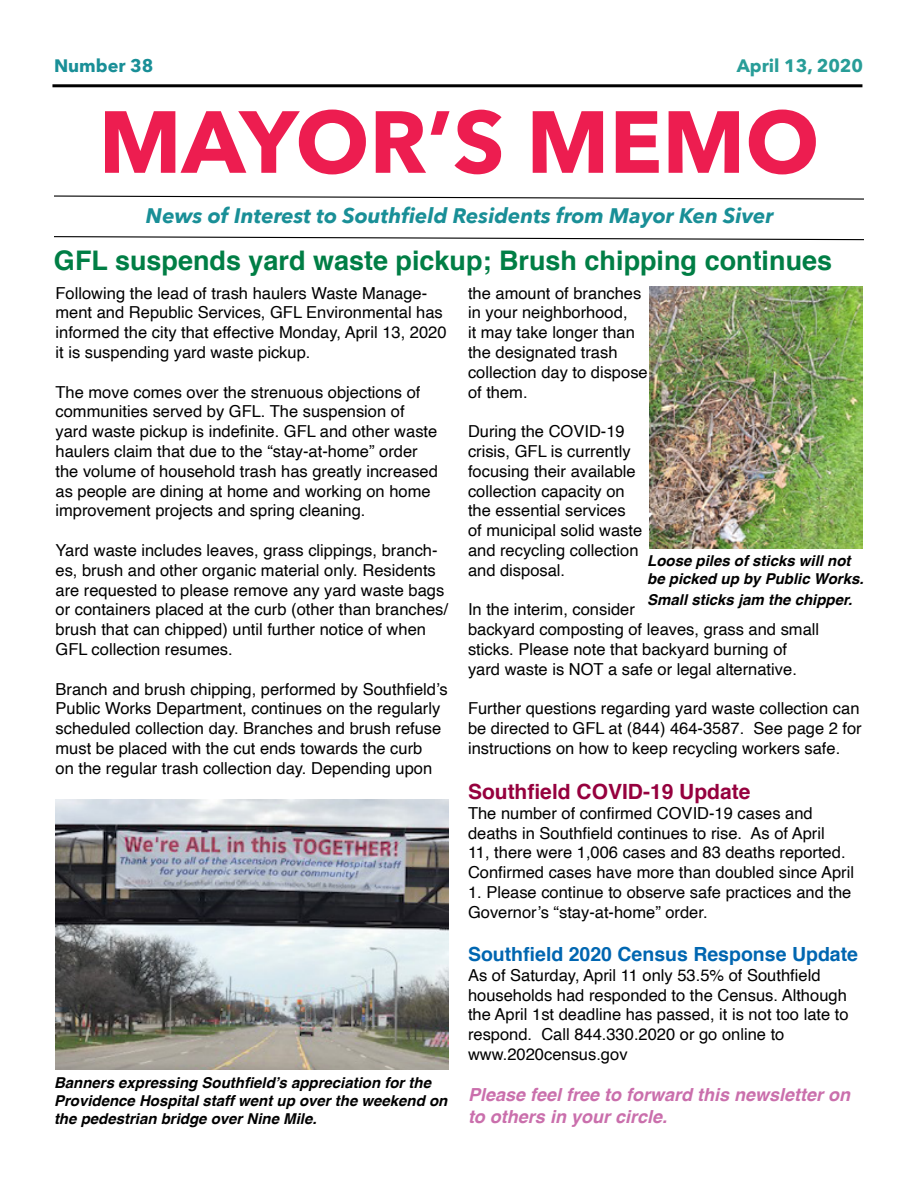
<style>
.page{position:relative;width:918px;height:1188px;background:#fff}
.page>*{position:absolute;margin:0;border:0;box-sizing:border-box;transform-origin:0 0}
.t1{font:700 87px "Avenir Next";color:#ed1d50}
.t2{font:700 27px "Helvetica";color:#007e45}
.t3{font:italic 700 21px "Avenir Next";color:#198f97}
.t4{font:700 21px "Helvetica";color:#96003e}
.t5{font:700 19.5px "Helvetica";color:#0066b1}
.t6{font:italic 700 18px/21.6px "Helvetica";color:#ca6fac}
.t7{font:700 18px "Avenir Next";color:#289d98}
.t8{font:700 18px "Avenir Next";color:#198f97}
.t9{font:16.5px/19.8px "Helvetica";color:#000}
.t10{font:italic 700 15px/18px "Helvetica";color:#000}
</style>
<div class="page">
<hr style="left:52px;top:84px;width:810px;height:3px;background:#000">
<svg style="left:54px;top:195px;width:810px;height:5px"></svg>
<svg style="left:54px;top:236px;width:810px;height:5px"></svg>
<img style="left:56px;top:799px;width:392px;height:270px">
<img style="left:650px;top:286px;width:212px;height:263px">
<p class="t8" style="left:54px;top:50px;width:101px">Number 38</p>
<p class="t7" style="left:737px;top:50px;width:128px">April 13, 2020</p>
<h1 class="t1" style="left:99px;top:67px;width:722px">MAYOR’S MEMO</h1>
<p class="t3" style="left:146px;top:197px;width:629px">News of Interest to Southfield Residents from Mayor Ken Siver</p>
<h2 class="t2" style="left:54px;top:239px;width:780px">GFL suspends yard waste pickup; Brush chipping continues</h2>
<p class="t9" style="left:56px;top:283px;width:393px">Following the lead of trash haulers Waste Manage&shy;ment and Republic Services, GFL Environmental has informed the city that effective Monday, April 13, 2020 it is suspending yard waste pickup.</p>
<p class="t9" style="left:56px;top:382px;width:384px">The move comes over the strenuous objections of communities served by GFL. The suspension of yard waste pickup is indefinite. GFL and other waste haulers claim that due to the “stay-at-home” order the volume of household trash has greatly increased as people are dining at home and working on home improvement projects and spring cleaning.</p>
<p class="t9" style="left:56px;top:541px;width:394px">Yard waste includes leaves, grass clippings, branch&shy;es, brush and other organic material only. Residents are requested to please remove any yard waste bags or containers placed at the curb (other than branches/ brush that can chipped) until further notice of when GFL collection resumes.</p>
<p class="t9" style="left:56px;top:679px;width:394px">Branch and brush chipping, performed by Southfield’s Public Works Department, continues on the regularly scheduled collection day. Branches and brush refuse must be placed with the cut ends towards the curb<br>on the regular trash collection day. Depending upon</p>
<p class="t10" style="left:54px;top:1073px;width:395px">Banners expressing Southfield’s appreciation for the<br>Providence Hospital staff went up over the weekend on the pedestrian bridge over Nine Mile.</p>
<p class="t9" style="left:468px;top:283px;width:181px">the amount of branches in your neighborhood,<br>it may take longer than the designated trash collection day to dispose of them.</p>
<p class="t9" style="left:468px;top:422px;width:176px">During the COVID-19 crisis, GFL is currently focusing their available collection capacity on the essential services of municipal solid waste and recycling collection and disposal.</p>
<p class="t9" style="left:468px;top:600px;width:353px">In the interim, consider<br>backyard composting of leaves, grass and small sticks. Please note that backyard burning of yard waste is NOT a safe or legal alternative.</p>
<p class="t9" style="left:468px;top:699px;width:395px">Further questions regarding yard waste collection can be directed to GFL at (844) 464-3587. See page 2 for instructions on how to keep recycling workers safe.</p>
<p class="t4" style="left:468px;top:775px;width:284px">Southfield COVID-19 Update</p>
<p class="t9" style="left:468px;top:804px;width:388px">The number of confirmed COVID-19 cases and deaths in Southfield continues to rise. As of April<br>11, there were 1,006 cases and 83 deaths reported.<br>Confirmed cases have more than doubled since April</p>
<p class="t9" style="left:468px;top:883px;width:385px">1. Please continue to observe safe practices and the<br>Governor’s “stay-at-home” order.</p>
<p class="t5" style="left:468px;top:938px;width:392px">Southfield 2020 Census Response Update</p>
<p class="t9" style="left:468px;top:966px;width:382px">As of Saturday, April 11 only 53.5% of Southfield households had responded to the Census. Although the April 1st deadline has passed, it is not too late to respond. Call 844.330.2020 or go online to www.2020census.gov</p>
<p class="t6" style="left:468px;top:1084px;width:384px">Please feel free to forward this newsletter on to others in your circle.</p>
<p class="t10" style="left:647px;top:551px;width:218px">Loose piles of sticks will not be picked up by Public Works.</p>
<p class="t10" style="left:647px;top:591px;width:207px">Small sticks jam the chipper.</p>
</div>
